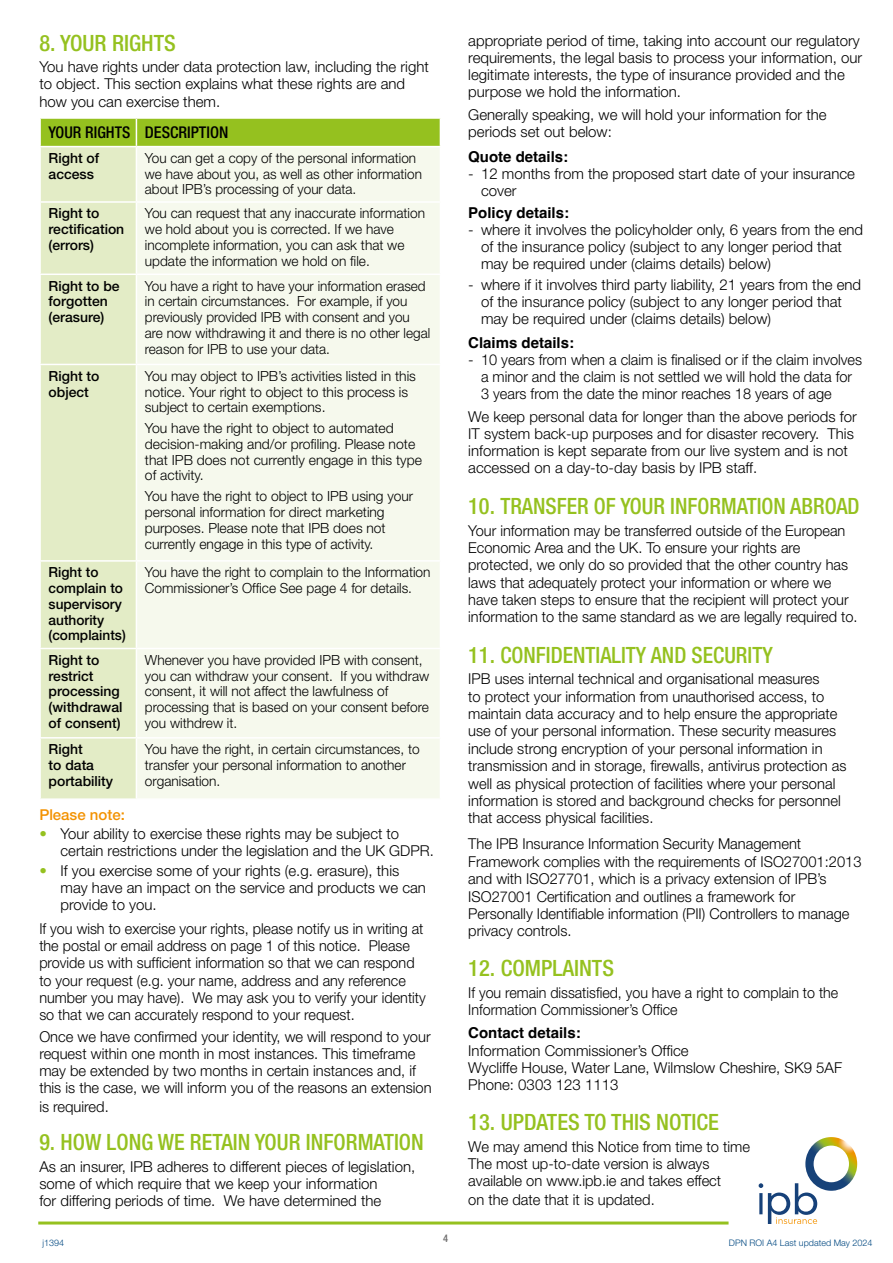
<style>
.page{position:relative;width:893px;height:1263px;background:#fff}
.page>*{position:absolute;margin:0;border:0;box-sizing:border-box;transform-origin:0 0}
.t1{font:500 condensed 22.5px "Helvetica Neue LT Pro";color:#95c11f}
.t2{font:500 condensed 16.2px "Helvetica Neue LT Pro";color:#000}
.t3{font:300 15px/17.2px "Helvetica Neue LT Pro";color:#000}
.t4{font:300 15px/17.2px "Helvetica Neue LT Pro";color:#000;scale:.96 1}
.t5{font:300 15px/17.2px "Helvetica Neue LT Pro";color:#000;scale:.95 1}
.t6{font:700 15px "Helvetica";color:#000}
.t7{font:500 15px "Helvetica Neue LT Pro";color:#f39200}
.t8{font:300 13.95px/15.8px "Helvetica Neue LT Pro";color:#000}
.t9{font:500 13.95px/15.8px "Helvetica Neue LT Pro";color:#000}
.t10{font:500 condensed 10.5px "Helvetica Neue LT Pro";color:#706f6f}
.t11{font:300 9px "Helvetica Neue LT Pro";color:#004881}
.s1{color:#95c11f}
</style>
<div class="page">
<div style="left:41px;top:147px;width:95px;height:651px;background:#e3ecc6"></div>
<div style="left:137px;top:147px;width:303px;height:651px;background:#f6f9ed"></div>
<svg style="left:40px;top:118px;width:401px;height:28px;background:#99c328"></svg>
<hr style="left:39px;top:201px;width:97px;height:2px;background:#fff">
<hr style="left:136px;top:201px;width:305px;height:2px;background:#fff">
<hr style="left:39px;top:274px;width:97px;height:1px;background:#fff">
<hr style="left:136px;top:274px;width:305px;height:1px;background:#fff">
<hr style="left:39px;top:364px;width:97px;height:1px;background:#fff">
<hr style="left:136px;top:364px;width:305px;height:1px;background:#fff">
<hr style="left:39px;top:560px;width:97px;height:2px;background:#fff">
<hr style="left:136px;top:560px;width:305px;height:2px;background:#fff">
<hr style="left:39px;top:648px;width:97px;height:1px;background:#fff">
<hr style="left:136px;top:648px;width:305px;height:1px;background:#fff">
<hr style="left:39px;top:737px;width:97px;height:1px;background:#fff">
<hr style="left:136px;top:737px;width:305px;height:1px;background:#fff">
<svg style="left:759px;top:1183px;width:58px;height:41px"></svg>
<img style="left:814px;top:1145px;width:35px;height:37px">
<svg style="left:819px;top:1137px;width:13px;height:3px"></svg>
<hr style="left:38px;top:1221px;width:691px;height:3px;background:#95c11f">
<h1 class="t1" style="left:39px;top:30px;width:138px">8. YOUR RIGHTS</h1>
<p class="t3" style="left:39px;top:58px;width:391px">You have rights under data protection law, including the right to object. This section explains what these rights are and how you can exercise them.</p>
<p class="t2" style="left:49px;top:123px;width:181px">YOUR RIGHTS DESCRIPTION</p>
<p class="t9" style="left:49px;top:150px;width:52px">Right of access</p>
<p class="t8" style="left:145px;top:150px;width:278px">You can get a copy of the personal information we have about you, as well as other information about IPB’s processing of your data.</p>
<p class="t9" style="left:49px;top:205px;width:77px">Right to rectification (errors)</p>
<p class="t8" style="left:145px;top:205px;width:282px">You can request that any inaccurate information we hold about you is corrected. If we have incomplete information, you can ask that we update the information we hold on file.</p>
<p class="t9" style="left:49px;top:278px;width:73px">Right to be forgotten (erasure)</p>
<p class="t8" style="left:145px;top:277px;width:287px">You have a right to have your information erased in certain circumstances. For example, if you previously provided IPB with consent and you are now withdrawing it and there is no other legal reason for IPB to use your data.</p>
<p class="t9" style="left:49px;top:368px;width:52px">Right to object</p>
<p class="t8" style="left:145px;top:368px;width:273px">You may object to IPB’s activities listed in this notice. Your right to object to this process is subject to certain exemptions.</p>
<p class="t8" style="left:145px;top:420px;width:279px">You have the right to object to automated decision-making and/or profiling. Please note that IPB does not currently engage in this type of activity.</p>
<p class="t8" style="left:145px;top:488px;width:270px">You have the right to object to IPB using your personal information for direct marketing purposes. Please note that IPB does not currently engage in this type of activity.</p>
<p class="t9" style="left:49px;top:564px;width:79px">Right to complain to supervisory authority (complaints)</p>
<p class="t8" style="left:145px;top:564px;width:287px">You have the right to complain to the Information<br>Commissioner’s Office See page 4 for details.</p>
<p class="t9" style="left:49px;top:652px;width:75px">Right to restrict processing (withdrawal of consent)</p>
<p class="t8" style="left:145px;top:652px;width:286px">Whenever you have provided IPB with consent, you can withdraw your consent. If you withdraw consent, it will not affect the lawfulness of processing that is based on your consent before you withdrew it.</p>
<p class="t9" style="left:49px;top:741px;width:66px">Right<br>to data portability</p>
<p class="t8" style="left:145px;top:741px;width:276px">You have the right, in certain circumstances, to transfer your personal information to another organisation.</p>
<p class="t7" style="left:39px;top:805px;width:87px">Please note:</p>
<p class="t3" style="left:61px;top:825px;width:375px;text-indent:-21px"><span class="s1">•</span> Your ability to exercise these rights may be subject to certain restrictions under the legislation and the UK GDPR.</p>
<p class="t3" style="left:61px;top:861px;width:367px;text-indent:-21px"><span class="s1">•</span> If you exercise some of your rights (e.g. erasure), this may have an impact on the service and products we can provide to you.</p>
<p class="t4" style="left:39px;top:919px;width:404px">If you wish to exercise your rights, please notify us in writing at the postal or email address on page 1 of this notice. Please provide us with sufficient information so that we can respond to your request (e.g. your name, address and any reference number you may have). We may ask you to verify your identity so that we can accurately respond to your request.</p>
<p class="t3" style="left:39px;top:1027px;width:394px">Once we have confirmed your identity, we will respond to your request within one month in most instances. This timeframe may be extended by two months in certain instances and, if this is the case, we will inform you of the reasons an extension</p>
<p class="t3" style="left:39px;top:1098px;width:71px">is required.</p>
<h1 class="t1" style="left:39px;top:1129px;width:386px">9. HOW LONG WE RETAIN YOUR INFORMATION</h1>
<p class="t3" style="left:39px;top:1157px;width:377px">As an insurer, IPB adheres to different pieces of legislation, some of which require that we keep your information<br>for differing periods of time. We have determined the</p>
<p class="t3" style="left:468px;top:32px;width:395px">appropriate period of time, taking into account our regulatory requirements, the legal basis to process your information, our legitimate interests, the type of insurance provided and the purpose we hold the information.</p>
<p class="t3" style="left:468px;top:106px;width:360px">Generally speaking, we will hold your information for the periods set out below:</p>
<p class="t6" style="left:468px;top:148px;width:102px">Quote details:</p>
<p class="t3" style="left:481px;top:165px;width:375px;text-indent:-13px">- 12 months from the proposed start date of your insurance cover</p>
<p class="t6" style="left:468px;top:204px;width:102px">Policy details:</p>
<p class="t3" style="left:481px;top:221px;width:384px;text-indent:-13px">- where it involves the policyholder only, 6 years from the end of the insurance policy (subject to any longer period that may be required under (claims details) below)</p>
<p class="t3" style="left:481px;top:276px;width:382px;text-indent:-13px">- where if it involves third party liability, 21 years from the end of the insurance policy (subject to any longer period that may be required under (claims details) below)</p>
<p class="t6" style="left:468px;top:333px;width:107px">Claims details:</p>
<p class="t3" style="left:481px;top:350px;width:383px;text-indent:-13px">- 10 years from when a claim is finalised or if the claim involves a minor and the claim is not settled we will hold the data for<br>3 years from the date the minor reaches 18 years of age</p>
<p class="t3" style="left:468px;top:408px;width:390px">We keep personal data for longer than the above periods for IT system back-up purposes and for disaster recovery. This information is kept separate from our live system and is not accessed on a day-to-day basis by IPB staff.</p>
<h1 class="t1" style="left:468px;top:493px;width:393px">10. TRANSFER OF YOUR INFORMATION ABROAD</h1>
<p class="t3" style="left:468px;top:521px;width:391px">Your information may be transferred outside of the European Economic Area and the UK. To ensure your rights are protected, we only do so provided that the other country has laws that adequately protect your information or where we have taken steps to ensure that the recipient will protect your information to the same standard as we are legally required to.</p>
<h1 class="t1" style="left:468px;top:641px;width:306px">11. CONFIDENTIALITY AND SECURITY</h1>
<p class="t3" style="left:468px;top:670px;width:380px">IPB uses internal technical and organisational measures<br>to protect your information from unauthorised access, to maintain data accuracy and to help ensure the appropriate use of your personal information. These security measures include strong encryption of your personal information in transmission and in storage, firewalls, antivirus protection as well as physical protection of facilities where your personal information is stored and background checks for personnel that access physical facilities.</p>
<p class="t3" style="left:468px;top:835px;width:395px">The IPB Insurance Information Security Management Framework complies with the requirements of ISO27001:2013 and with ISO27701, which is a privacy extension of IPB’s ISO27001 Certification and outlines a framework for Personally Identifiable information (PII) Controllers to manage privacy controls.</p>
<h1 class="t1" style="left:468px;top:955px;width:147px">12. COMPLAINTS</h1>
<p class="t5" style="left:468px;top:983px;width:391px">If you remain dissatisfied, you have a right to complain to the<br>Information Commissioner’s Office</p>
<p class="t6" style="left:468px;top:1024px;width:114px">Contact details:</p>
<p class="t3" style="left:468px;top:1041px;width:375px">Information Commissioner’s Office<br>Wycliffe House, Water Lane, Wilmslow Cheshire, SK9 5AF<br>Phone: 0303 123 1113</p>
<h1 class="t1" style="left:468px;top:1109px;width:252px">13. UPDATES TO THIS NOTICE</h1>
<p class="t3" style="left:468px;top:1137px;width:283px">We may amend this Notice from time to time<br>The most up-to-date version is always available on www.ipb.ie and takes effect</p>
<p class="t3" style="left:468px;top:1191px;width:188px">on the date that it is updated.</p>
<p class="t10" style="left:443px;top:1232px;width:7px">4</p>
<p class="t11" style="left:43px;top:1237px;width:23px">j1394</p>
<p class="t11" style="left:729px;top:1237px;width:145px">DPN ROI A4 Last updated May 2024</p>
</div>
